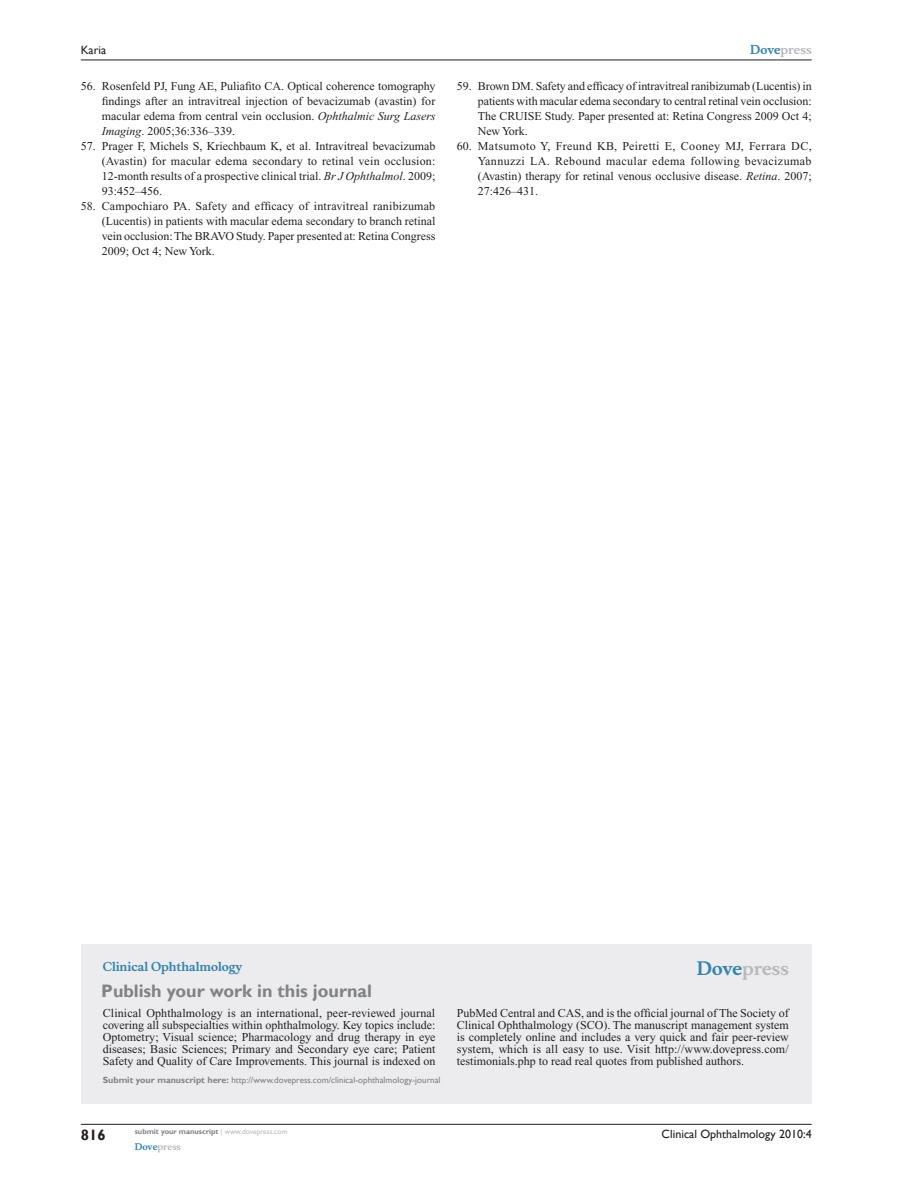
<style>
.page{position:relative;width:918px;height:1188px;background:#fff}
.page>*{position:absolute;margin:0;border:0;box-sizing:border-box;transform-origin:0 0}
.t1{font:700 18px "Gill Sans";color:#808285}
.t2{font:700 18px "Musee";color:#b8b9bc}
.t3{font:700 15px "Gill Sans";color:#231f20}
.t4{font:12px/15px "Times New Roman";color:#231f20;text-align:justify}
.t5{font:12px "Gill Sans";color:#231f20}
.t6{font:700 12px "Musee";color:#3485ae}
.t7{font:700 12px "Musee";color:#b8b9bc}
.t8{font:9px "Gill Sans";color:#808285}
.t9{font:700 9px "Musee";color:#b8b9bc}
.t10{font:700 7.5px "Gill Sans";color:#808285}
.s1{font-style:italic}
.s2{color:#3485ae}
.s3{font-weight:700}
.s4{font-weight:400;color:#b8b9bc}
</style>
<div class="page">
<div style="left:81px;top:944px;width:731px;height:159px;background:#ececee"></div>
<hr style="left:81px;top:1124px;width:731px;height:1px;background:#231f20">
<hr style="left:81px;top:60px;width:731px;height:1px;background:#231f20">
<p class="t5" style="left:81px;top:43px;width:27px">Karia</p>
<p class="t4" style="left:102px;top:79px;width:335px;text-indent:-21px">56. Rosenfeld PJ, Fung AE, Puliafito CA. Optical coherence tomography findings after an intravitreal injection of bevacizumab (avastin) for macular edema from central vein occlusion. <span class="s1">Ophthalmic Surg Lasers Imaging</span>. 2005;36:336–339.</p>
<p class="t4" style="left:102px;top:139px;width:335px;text-indent:-21px">57. Prager F, Michels S, Kriechbaum K, et al. Intravitreal bevacizumab (Avastin) for macular edema secondary to retinal vein occlusion:<br>12-month results of a prospective clinical trial. <span class="s1">Br J Ophthalmol</span>. 2009; 93:452–456.</p>
<p class="t4" style="left:102px;top:199px;width:335px;text-indent:-21px">58. Campochiaro PA. Safety and efficacy of intravitreal ranibizumab (Lucentis) in patients with macular edema secondary to branch retinal vein occlusion: The BRAVO Study. Paper presented at: Retina Congress 2009; Oct 4; New York.</p>
<p class="t7" style="left:750px;top:43px;width:63px"><span class="s2">Dove</span>press</p>
<p class="t4" style="left:478px;top:79px;width:335px;text-indent:-21px">59. Brown DM. Safety and efficacy of intravitreal ranibizumab (Lucentis) in patients with macular edema secondary to central retinal vein occlusion:<br>The CRUISE Study. Paper presented at: Retina Congress 2009 Oct 4; New York.</p>
<p class="t4" style="left:478px;top:139px;width:335px;text-indent:-21px">60. Matsumoto Y, Freund KB, Peiretti E, Cooney MJ, Ferrara DC, Yannuzzi LA. Rebound macular edema following bevacizumab (Avastin) therapy for retinal venous occlusive disease. <span class="s1">Retina</span>. 2007; 27:426–431.</p>
<p class="t6" style="left:103px;top:959px;width:141px">Clinical Ophthalmology</p>
<h1 class="t1" style="left:101px;top:980px;width:272px">Publish your work in this journal</h1>
<h1 class="t2" style="left:697px;top:958px;width:94px"><span class="s2">Dove</span>press</h1>
<p class="t4" style="left:103px;top:1007px;width:334px;line-height:12px">Clinical Ophthalmology is an international, peer-reviewed journal covering all subspecialties within ophthalmology. Key topics include:<br>Optometry; Visual science; Pharmacology and drug therapy in eye diseases; Basic Sciences; Primary and Secondary eye care; Patient Safety and Quality of Care Improvements. This journal is indexed on</p>
<p class="t4" style="left:457px;top:1007px;width:333px;line-height:12px">PubMed Central and CAS, and is the official journal of The Society of Clinical Ophthalmology (SCO). The manuscript management system is completely online and includes a very quick and fair peer-review system, which is all easy to use. Visit http://www.dovepress.com/ testimonials.php to read real quotes from published authors.</p>
<p class="t8" style="left:103px;top:1075px;width:339px"><span class="s3">Submit your manuscript here:</span> http://www.dovepress.com/clinical-ophthalmology-journal</p>
<p class="t3" style="left:81px;top:1126px;width:26px">816</p>
<p class="t10" style="left:135px;top:1127px;width:154px">submit your manuscript <span class="s4">| www.dovepress.com</span></p>
<p class="t9" style="left:135px;top:1141px;width:48px"><span class="s2">Dove</span>press</p>
<p class="t5" style="left:662px;top:1127px;width:152px">Clinical Ophthalmology 2010:4</p>
</div>
